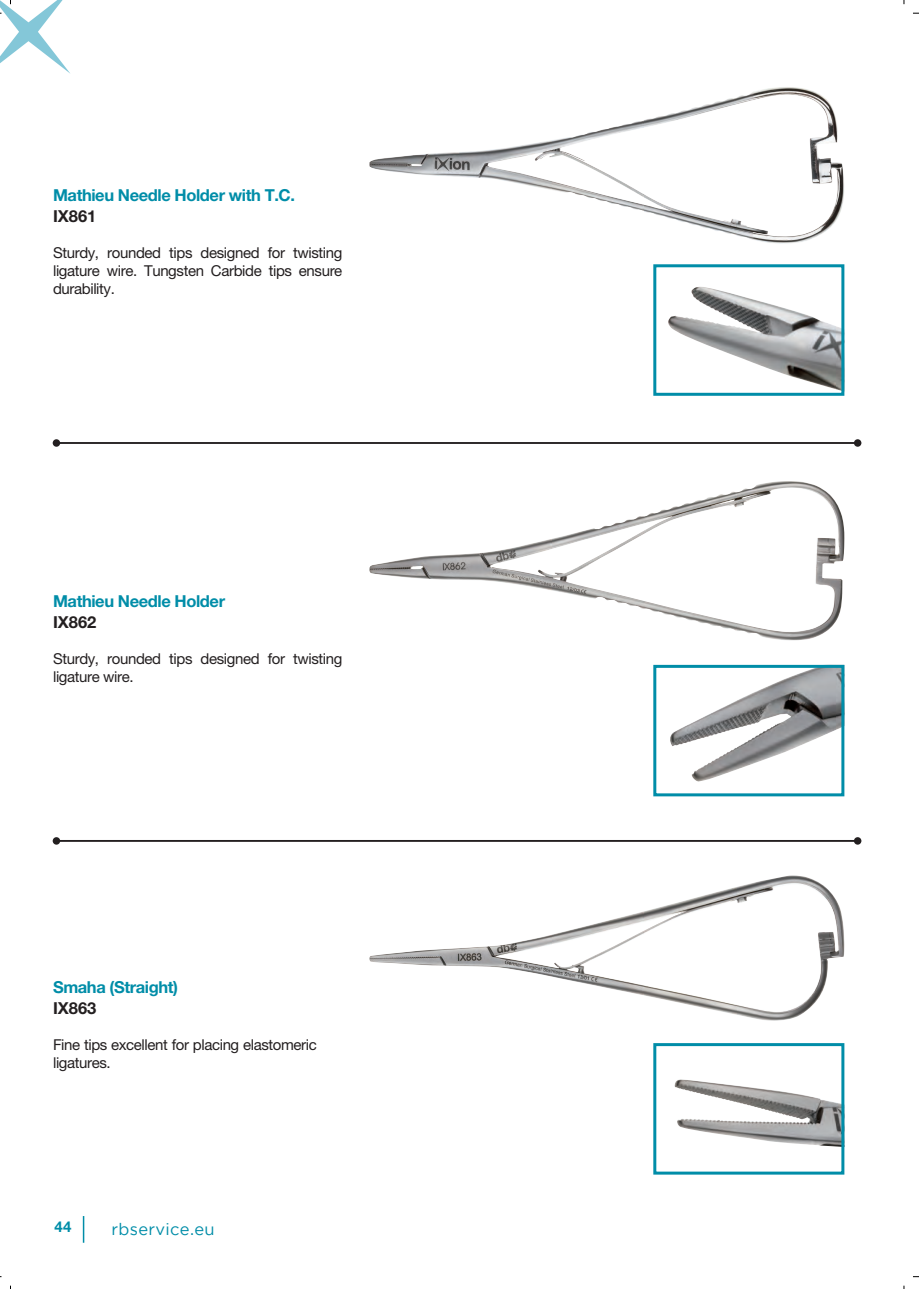
<style>
.page{position:relative;width:919px;height:1289px;background:#fff}
.page>*{position:absolute;margin:0;border:0;box-sizing:border-box;transform-origin:0 0}
.t1{font:700 16.5px "Helvetica Neue LT Pro";letter-spacing:-.025em;color:#008da8}
.t2{font:700 16.5px "Helvetica Neue LT Pro";color:#231f20}
.t3{font:16.5px "Gotham";letter-spacing:.02em;color:#008da8}
.t4{font:15px/18px "Helvetica Neue LT Pro";letter-spacing:-.025em;color:#231f20}
.t5{font:700 15px "Helvetica Neue LT Pro";color:#008da8}
</style>
<div class="page">
<svg style="left:83px;top:1216px;width:1px;height:26px"></svg>
<img style="left:668px;top:287px;width:172px;height:104px">
<div style="left:653px;top:264px;width:191px;height:132px;border:3px solid #008da8"></div>
<img style="left:369px;top:87px;width:475px;height:157px">
<img style="left:670px;top:669px;width:153px;height:77px">
<div style="left:653px;top:665px;width:191px;height:131px;border:3px solid #008da8"></div>
<img style="left:369px;top:481px;width:473px;height:159px">
<img style="left:674px;top:1079px;width:135px;height:43px">
<div style="left:653px;top:1043px;width:191px;height:131px;border:3px solid #008da8"></div>
<img style="left:369px;top:875px;width:475px;height:145px">
<hr style="left:56px;top:840px;width:801px;height:1px;background:#231f20">
<div style="left:53px;top:837px;width:7px;height:7px;background:#231f20;border-radius:50%"></div>
<div style="left:853px;top:837px;width:8px;height:7px;background:#231f20;border-radius:50%"></div>
<hr style="left:56px;top:442px;width:801px;height:2px;background:#231f20">
<div style="left:53px;top:439px;width:7px;height:8px;background:#231f20;border-radius:50%"></div>
<svg style="left:853px;top:439px;width:8px;height:8px"></svg>
<svg style="left:0;top:0;width:70px;height:74px"></svg>
<p class="t1" style="left:53px;top:185px;width:243px">Mathieu Needle Holder with T.C.</p>
<p class="t2" style="left:53px;top:206px;width:45px">IX861</p>
<p class="t4" style="left:53px;top:243px;width:291px;text-align:justify">Sturdy, rounded tips designed for twisting ligature wire. Tungsten Carbide tips ensure durability.</p>
<p class="t1" style="left:53px;top:591px;width:173px">Mathieu Needle Holder</p>
<p class="t2" style="left:53px;top:612px;width:45px">IX862</p>
<p class="t4" style="left:53px;top:649px;width:291px">Sturdy, rounded tips designed for twisting ligature wire.</p>
<p class="t1" style="left:53px;top:977px;width:126px">Smaha (Straight)</p>
<p class="t2" style="left:53px;top:998px;width:45px">IX863</p>
<p class="t4" style="left:53px;top:1035px;width:265px">Fine tips excellent for placing elastomeric ligatures.</p>
<p class="t5" style="left:54px;top:1217px;width:19px">44</p>
<p class="t3" style="left:111px;top:1219px;width:105px">rbservice.eu</p>
</div>
